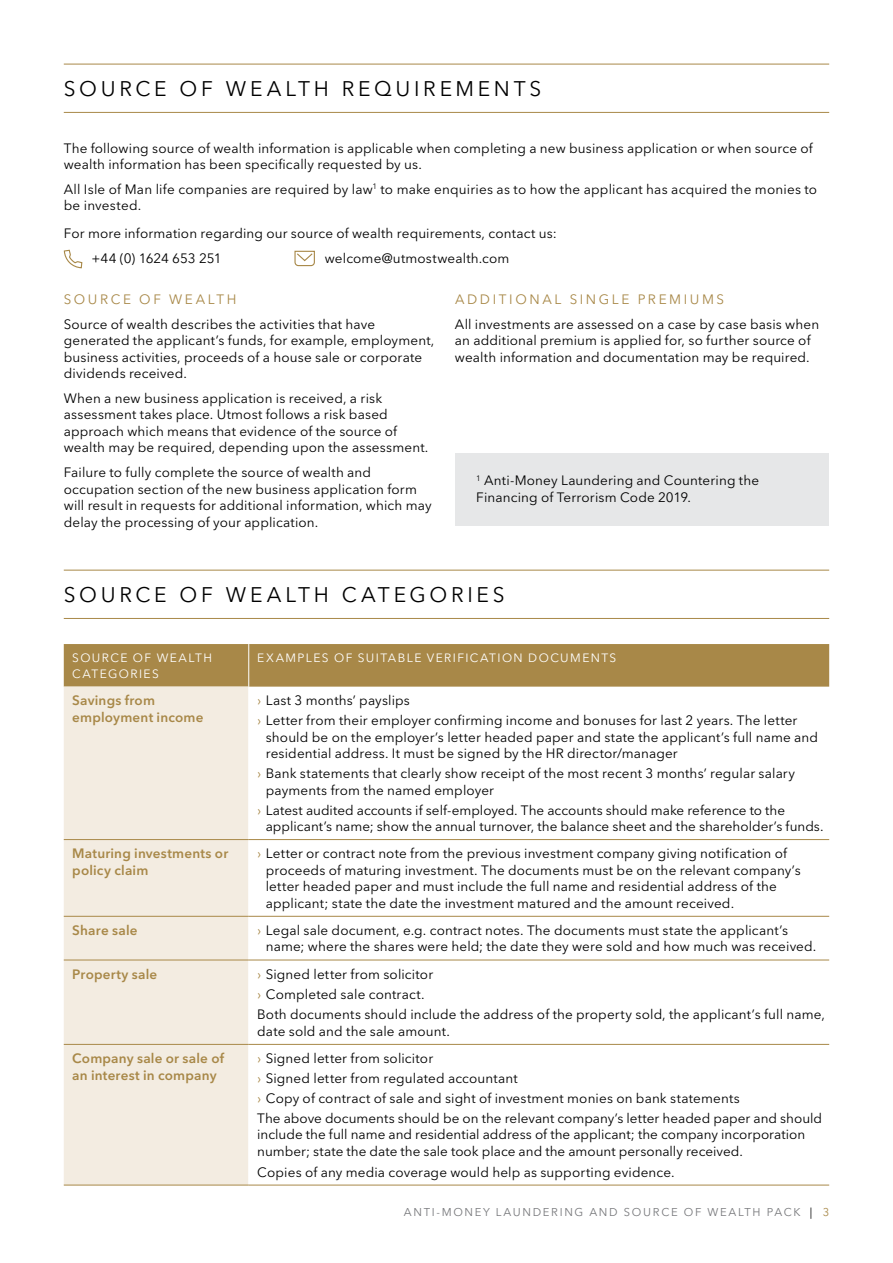
<style>
.page{position:relative;width:893px;height:1263px;background:#fff}
.page>*{position:absolute;margin:0;border:0;box-sizing:border-box;transform-origin:0 0}
.t1{font:21px "Avenir Next LT Pro";color:#000}
.t2{font:13.5px/16.5px "Avenir Next LT Pro";letter-spacing:.01em;color:#000}
.t3{font:600 13.5px/16.5px "Avenir Next LT Pro";letter-spacing:.015em;color:#a88848}
.t4{font:13.5px "Avenir Next LT Pro";letter-spacing:.195em;color:#a88848}
.t5{font:12px "Avenir Next LT Pro";letter-spacing:.13em;color:#fff}
.t6{font:11.25px "Avenir Next LT Pro";letter-spacing:.15em;color:#77787b}
.s1{color:#a88848}
.s2{color:#000}
</style>
<div class="page">
<div style="left:455px;top:454px;width:373px;height:72px;background:#e6e7e8"></div>
<div style="left:64px;top:644px;width:765px;height:43px;background:#a88848"></div>
<div style="left:64px;top:687px;width:184px;height:498px;background:#f3ece1"></div>
<hr style="left:248px;top:644px;width:1px;height:43px;background:#fff">
<hr style="left:64px;top:839px;width:185px;height:1px;background:#a88848">
<hr style="left:249px;top:839px;width:580px;height:1px;background:#a88848">
<hr style="left:64px;top:916px;width:185px;height:1px;background:#a88848">
<hr style="left:249px;top:916px;width:580px;height:1px;background:#a88848">
<hr style="left:64px;top:960px;width:185px;height:1px;background:#a88848">
<hr style="left:249px;top:960px;width:580px;height:1px;background:#a88848">
<hr style="left:64px;top:1044px;width:185px;height:1px;background:#a88848">
<hr style="left:249px;top:1044px;width:580px;height:1px;background:#a88848">
<hr style="left:64px;top:1185px;width:185px;height:1px;background:#a88848">
<hr style="left:249px;top:1185px;width:580px;height:1px;background:#a88848">
<hr style="left:64px;top:64px;width:765px;height:1px;background:#a88848">
<hr style="left:64px;top:112px;width:765px;height:1px;background:#a88848">
<hr style="left:64px;top:570px;width:765px;height:1px;background:#a88848">
<hr style="left:64px;top:618px;width:765px;height:1px;background:#a88848">
<svg style="left:63px;top:249px;width:20px;height:20px"></svg>
<svg style="left:294px;top:250px;width:21px;height:17px"></svg>
<h1 class="t1" style="left:64px;top:76px;width:34px">Source</h1>
<h1 class="t1" style="left:180px;top:76px;width:17px">of</h1>
<h1 class="t1" style="left:226px;top:76px;width:18px">wealth</h1>
<h1 class="t1" style="left:342px;top:76px;width:18px">requirements</h1>
<p class="t2" style="left:64px;top:140px;width:750px">The following source of wealth information is applicable when completing a new business application or when source of wealth information has been specifically requested by us.</p>
<p class="t2" style="left:64px;top:181px;width:755px">All Isle of Man life companies are required by law<sup>1</sup> to make enquiries as to how the applicant has acquired the monies to be invested.</p>
<p class="t2" style="left:91px;top:221px;width:467px;line-height:24.8px;text-indent:-28px">For more information regarding our source of wealth requirements, contact us: +44 (0) 1624 653 251</p>
<p class="t2" style="left:325px;top:249px;width:186px">welcome@utmostwealth.com</p>
<p class="t4" style="left:64px;top:291px;width:23px">Source</p>
<p class="t4" style="left:139px;top:291px;width:12px">of</p>
<p class="t4" style="left:169px;top:291px;width:12px">wealth</p>
<p class="t2" style="left:64px;top:315px;width:372px">Source of wealth describes the activities that have generated the applicant’s funds, for example, employment, business activities, proceeds of a house sale or corporate dividends received.</p>
<p class="t2" style="left:64px;top:390px;width:366px">When a new business application is received, a risk assessment takes place. Utmost follows a risk based approach which means that evidence of the source of wealth may be required, depending upon the assessment.</p>
<p class="t2" style="left:64px;top:464px;width:369px">Failure to fully complete the source of wealth and occupation section of the new business application form will result in requests for additional information, which may delay the processing of your application.</p>
<p class="t2" style="left:476px;top:472px;width:284px"><sup>1</sup> Anti-Money Laundering and Countering the<br>Financing of Terrorism Code 2019.</p>
<p class="t4" style="left:455px;top:291px;width:24px">Additional</p>
<p class="t4" style="left:570px;top:291px;width:80px">SINGLE premiums</p>
<p class="t2" style="left:455px;top:315px;width:366px">All investments are assessed on a case by case basis when an additional premium is applied for, so further source of wealth information and documentation may be required.</p>
<h1 class="t1" style="left:64px;top:582px;width:34px">Source</h1>
<h1 class="t1" style="left:180px;top:582px;width:17px">of</h1>
<h1 class="t1" style="left:226px;top:582px;width:18px">wealth</h1>
<h1 class="t1" style="left:342px;top:582px;width:18px">categories</h1>
<p class="t5" style="left:72px;top:650px;width:19px">Source</p>
<p class="t5" style="left:133px;top:650px;width:10px">of</p>
<p class="t5" style="left:157px;top:650px;width:11px">wealth</p>
<p class="t5" style="left:72px;top:667px;width:10px">categories</p>
<p class="t5" style="left:257px;top:650px;width:29px">Examples</p>
<p class="t5" style="left:334px;top:650px;width:10px">of</p>
<p class="t5" style="left:358px;top:650px;width:9px">suitable</p>
<p class="t5" style="left:427px;top:650px;width:18px">verification</p>
<p class="t5" style="left:528px;top:650px;width:11px">documents</p>
<p class="t3" style="left:72px;top:692px;width:133px">Savings from employment income</p>
<p class="t2" style="left:257px;top:691px;width:542px;line-height:20px"><span class="s1">›</span> Last 3 months’ payslips<br><span class="s1">›</span> Letter from their employer confirming income and bonuses for last 2 years. The letter</p>
<p class="t2" style="left:266px;top:729px;width:554px">should be on the employer’s letter headed paper and state the applicant’s full name and residential address. It must be signed by the HR director/manager</p>
<p class="t2" style="left:266px;top:765px;width:531px;text-indent:-9px"><span class="s1">›</span> Bank statements that clearly show receipt of the most recent 3 months’ regular salary payments from the named employer</p>
<p class="t2" style="left:266px;top:801px;width:559px;text-indent:-9px"><span class="s1">›</span> Latest audited accounts if self-employed. The accounts should make reference to the applicant’s name; show the annual turnover, the balance sheet and the shareholder’s funds.</p>
<p class="t3" style="left:72px;top:845px;width:157px">Maturing investments or policy claim</p>
<p class="t2" style="left:266px;top:845px;width:536px;text-indent:-9px"><span class="s1">›</span> Letter or contract note from the previous investment company giving notification of proceeds of maturing investment. The documents must be on the relevant company’s letter headed paper and must include the full name and residential address of the applicant; state the date the investment matured and the amount received.</p>
<p class="t3" style="left:72px;top:922px;width:67px">Share sale</p>
<p class="t2" style="left:266px;top:922px;width:552px;text-indent:-9px"><span class="s1">›</span> Legal sale document, e.g. contract notes. The documents must state the applicant’s name; where the shares were held; the date they were sold and how much was received.</p>
<p class="t3" style="left:72px;top:965px;width:87px">Property sale</p>
<p class="t2" style="left:257px;top:964px;width:569px;line-height:20.2px"><span class="s1">›</span> Signed letter from solicitor<br><span class="s1">›</span> Completed sale contract.<br>Both documents should include the address of the property sold, the applicant’s full name,</p>
<p class="t2" style="left:257px;top:1023px;width:194px">date sold and the sale amount.</p>
<p class="t3" style="left:72px;top:1050px;width:153px">Company sale or sale of an interest in company</p>
<p class="t2" style="left:257px;top:1048px;width:566px;line-height:20px"><span class="s1">›</span> Signed letter from solicitor<br><span class="s1">›</span> Signed letter from regulated accountant<br><span class="s1">›</span> Copy of contract of sale and sight of investment monies on bank statements<br>The above documents should be on the relevant company’s letter headed paper and should</p>
<p class="t2" style="left:257px;top:1126px;width:549px">include the full name and residential address of the applicant; the company incorporation number; state the date the sale took place and the amount personally received.</p>
<p class="t2" style="left:257px;top:1163px;width:419px">Copies of any media coverage would help as supporting evidence.</p>
<p class="t6" style="left:404px;top:1205px;width:427px">ANTI-MONEY LAUNDERING AND SOURCE OF WEALTH PACK <span class="s2">|</span> <span class="s1">3</span></p>
</div>
